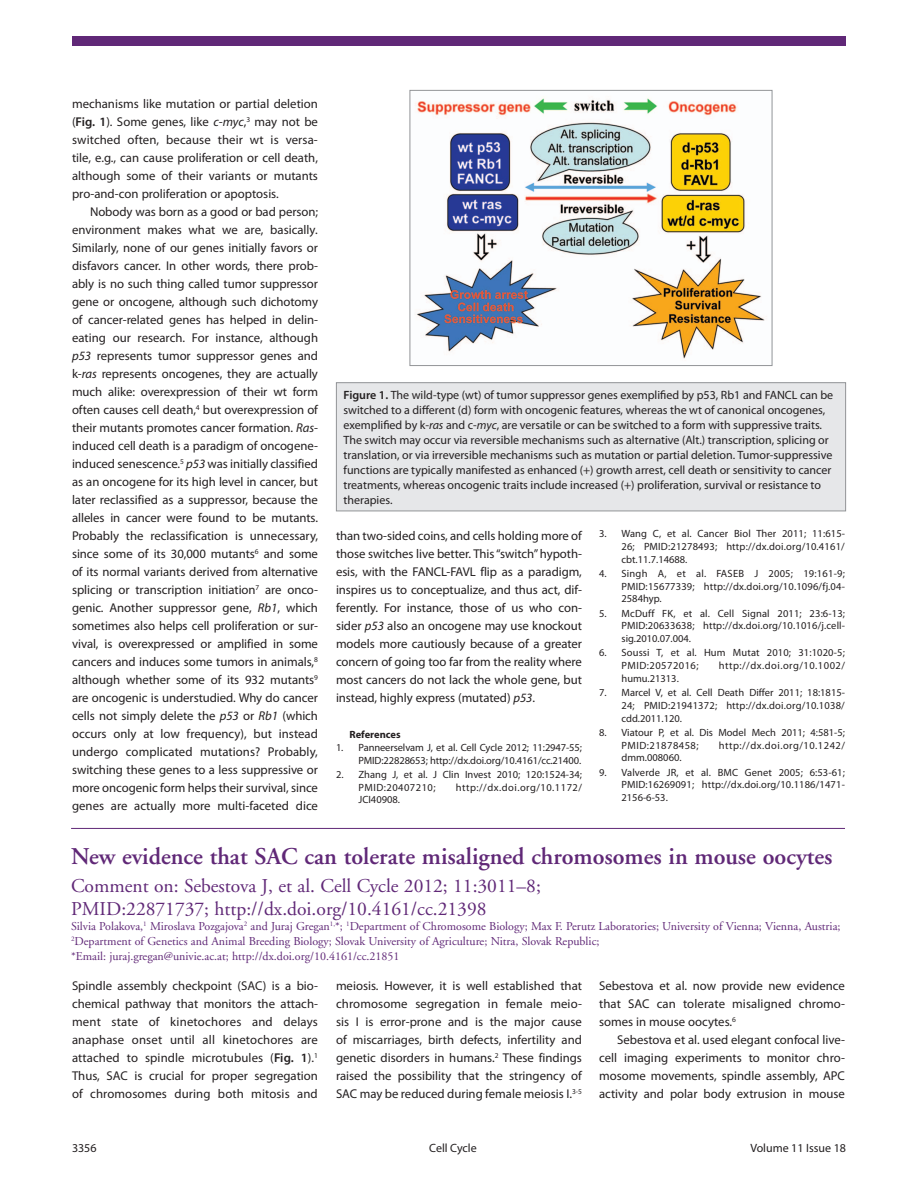
<style>
.page{position:relative;width:918px;height:1188px;background:#fff}
.page>*{position:absolute;margin:0;border:0;box-sizing:border-box;transform-origin:0 0}
.t1{font:600 24px "Adobe Garamond";color:#602877}
.t2{font:19.5px/22.5px "Adobe Garamond";color:#602877}
.t3{font:12.75px/18px "Myriad Pro";color:#231f20;text-align:justify}
.t4{font:12px/15px "Myriad Pro";color:#231f20}
.t5{font:12px/15px "Adobe Garamond";color:#602877}
.t6{font:10.5px/12.8px "Myriad Pro";letter-spacing:.01em;color:#231f20;text-align:justify}
.t7{font:10.5px/12.8px "Myriad Pro";letter-spacing:-.01em;color:#231f20;text-align:right}
.t8{font:10.5px "Myriad Pro";letter-spacing:.045em;color:#231f20}
.t9{font:700 10.5px "Myriad Pro";color:#231f20}
.s1{font-weight:600}
.s2{font-style:italic}
</style>
<div class="page">
<div style="left:72px;top:36px;width:774px;height:10px;background:#602877"></div>
<div style="left:336px;top:383px;width:510px;height:128px;background:#e6e7e9"></div>
<div style="left:336px;top:382px;width:510px;height:129px;border:1px solid #939598"></div>
<img style="left:415px;top:98px;width:352px;height:261px">
<div style="left:410px;top:90px;width:362px;height:276px;border:1px solid #939598"></div>
<hr style="left:71px;top:828px;width:774px;height:1px;background:#602877">
<p class="t3" style="left:72px;top:95px;width:247px">mechanisms like mutation or partial deletion (<span class="s1">Fig. 1</span>). Some genes, like <span class="s2">c-myc</span>,<sup>3</sup> may not be switched often, because their wt is versa&shy;tile, e.g., can cause proliferation or cell death, although some of their variants or mutants pro-and-con proliferation or apoptosis.</p>
<p class="t3" style="left:72px;top:203px;width:248px;text-indent:18px">Nobody was born as a good or bad person; environment makes what we are, basically.<br>Similarly, none of our genes initially favors or disfavors cancer. I n other words, there prob&shy;ably is no such thing called tumor suppressor gene or oncogene, although such dichotomy of cancer-related genes has helped in delin&shy;eating our research. For instance, although <span class="s2">p53</span> represents tumor suppressor genes and k-<span class="s2">ras</span> represents oncogenes, they are actually much alike: overexpression of their wt form often causes cell death,<sup>4</sup> but overexpression of their mutants promotes cancer formation. <span class="s2">Ras&shy;</span>induced cell death is a paradigm of oncogene&shy;induced senescence.<sup>5</sup> <span class="s2">p53</span> was initially classified as an oncogene for its high level in cancer, but later reclassified as a suppressor, because the alleles in cancer were found to be mutants.<br>Probably the reclassification is unnecessary, since some of its 30,000 mutants<sup>6</sup> and some of its normal variants derived from alternative splicing or transcription initiation<sup>7</sup> are onco&shy;genic. Another suppressor gene, <span class="s2">Rb1</span>, which sometimes also helps cell proliferation or sur&shy;vival, is overexpressed or amplified in some cancers and induces some tumors in animals,<sup>8 </sup>although whether some of its 932 mutants<sup>9 </sup>are oncogenic is understudied. Why do cancer cells not simply delete the <span class="s2">p53</span> or <span class="s2">Rb1</span> (which occurs only at low frequency), but instead undergo complicated mutations? Probably, switching these genes to a less suppressive or more oncogenic form helps their survival, since genes are actually more multi-faceted dice</p>
<p class="t4" style="left:344px;top:387px;width:491px"><span class="s1">Figure 1.</span> The wild-type (wt) of tumor suppressor genes exemplified by p53, Rb1 and FANCL can be switched to a different (d) form with oncogenic features, whereas the wt of canonical oncogenes, exemplified by k-<span class="s2">ras</span> and c-<span class="s2">myc</span>, are versatile or can be switched to a form with suppressive traits.<br>The switch may occur via reversible mechanisms such as alternative (Alt.) transcription, splicing or translation, or via irreversible mechanisms such as mutation or partial deletion. Tumor-suppressive functions are typically manifested as enhanced (+) growth arrest, cell death or sensitivity to cancer treatments, whereas oncogenic traits include increased (+) proliferation, survival or resistance to therapies.</p>
<p class="t3" style="left:336px;top:527px;width:247px">than two-sided coins, and cells holding more of those switches live better. This “switch” hypoth&shy;esis, with the FANCL-FAVL flip as a paradigm, inspires us to conceptualize, and thus act, dif&shy;ferently. For instance, those of us who con&shy;sider <span class="s2">p53</span> also an oncogene may use knockout models more cautiously because of a greater concern of going too far from the reality where most cancers do not lack the whole gene, but instead, highly express (mutated) <span class="s2">p53</span>.</p>
<p class="t9" style="left:350px;top:728px;width:53px">References</p>
<p class="t7" style="left:336px;top:741px;width:247px">1. Panneerselvam J, et al. Cell Cycle 2012; 11:2947-55;<br>PMID:22828653; http://dx.doi.org/10.4161/cc.21400.</p>
<p class="t6" style="left:359px;top:768px;width:225px;text-indent:-23px">2. Zhang J, et al. J Clin I nvest 2010; 120:1524-34;<br>PMID:20407210;</p>
<p class="t8" style="left:456px;top:781px;width:128px">http://dx.doi.org/10.1172/</p>
<p class="t6" style="left:359px;top:793px;width:43px">JCI40908.</p>
<p class="t6" style="left:622px;top:527px;width:225px;text-indent:-23px">3. Wang C, et al. Cancer Biol Ther 2011; 11:615- 26; PMID:21278493; http://dx.doi.org/10.4161/ cbt.11.7.14688.</p>
<p class="t6" style="left:622px;top:567px;width:225px;text-indent:-23px">4. Singh A, et al. FASEB J 2005; 19:161-9; PMID:15677339; http://dx.doi.org/10.1096/fj.04- 2584hyp.</p>
<p class="t6" style="left:622px;top:607px;width:225px;text-indent:-23px">5. McDuff FK, et al. Cell Signal 2011; 23:6-13; PMID:20633638; http://dx.doi.org/10.1016/j.cell&shy;sig.2010.07.004.</p>
<p class="t6" style="left:622px;top:646px;width:225px;text-indent:-23px">6. Soussi T, et al. Hum Mutat 2010; 31:1020-5;<br>PMID:20572016;</p>
<p class="t8" style="left:719px;top:659px;width:128px">http://dx.doi.org/10.1002/</p>
<p class="t6" style="left:622px;top:672px;width:59px">humu.21313.</p>
<p class="t6" style="left:622px;top:686px;width:225px;text-indent:-23px">7. Marcel V, et al. Cell Death Differ 2011; 18:1815- 24; PMID:21941372; http://dx.doi.org/10.1038/ cdd.2011.120.</p>
<p class="t6" style="left:622px;top:726px;width:225px;text-indent:-23px">8. Viatour P, et al. Dis Model Mech 2011; 4:581-5;<br>PMID:21878458;</p>
<p class="t8" style="left:719px;top:739px;width:128px">http://dx.doi.org/10.1242/</p>
<p class="t6" style="left:622px;top:751px;width:62px">dmm.008060.</p>
<p class="t6" style="left:622px;top:766px;width:225px;text-indent:-23px">9. Valverde JR, et al. BMC Genet 2005; 6:53-61; PMID:16269091; http://dx.doi.org/10.1186/1471- 2156-6-53.</p>
<h1 class="t1" style="left:71px;top:843px;width:763px">New evidence that SAC can tolerate misaligned chromosomes in mouse oocytes</h1>
<h2 class="t2" style="left:71px;top:875px;width:471px">Comment on: Sebestova J, et al. Cell Cycle 2012; 11:3011–8;<br>PMID:22871737; http://dx.doi.org/10.4161/cc.21398</h2>
<p class="t5" style="left:71px;top:919px;width:771px">Silvia Polakova,<sup>1</sup> Miroslava Pozgajova<sup>2</sup> and Juraj Gregan<sup>1,</sup>*; <sup>1</sup>Department of Chromosome Biology; Max F. Perutz Laboratories; University of Vienna; Vienna, Austria;<br><sup>2</sup>Department of Genetics and Animal Breeding Biology; Slovak University of Agriculture; Nitra, Slovak Republic;<br>*Email: juraj.gregan@univie.ac.at; http://dx.doi.org/10.4161/cc.21851</p>
<p class="t3" style="left:72px;top:977px;width:247px">Spindle assembly checkpoint (SAC) is a bio&shy;chemical pathway that monitors the attach&shy;ment state of kinetochores and delays anaphase onset until all kinetochores are attached to spindle microtubules (<span class="s1">Fig. 1</span>).<sup>1<br></sup>Thus, SAC is crucial for proper segregation of chromosomes during both mitosis and</p>
<p class="t3" style="left:336px;top:977px;width:247px">meiosis. However, it is well established that chromosome segregation in female meio&shy;sis I is error-prone and is the major cause of miscarriages, birth defects, infertility and genetic disorders in humans.<sup>2</sup> These findings raised the possibility that the stringency of SAC may be reduced during female meiosis I.<sup>3-5</sup></p>
<p class="t3" style="left:599px;top:977px;width:247px">Sebestova et al. now provide new evidence that SAC can tolerate misaligned chromo&shy;somes in mouse oocytes.<sup>6</sup></p>
<p class="t3" style="left:599px;top:1031px;width:247px;text-indent:18px">Sebestova et al. used elegant confocal live&shy;cell imaging experiments to monitor chro&shy;mosome movements, spindle assembly, APC activity and polar body extrusion in mouse</p>
<p class="t4" style="left:72px;top:1141px;width:26px">3356</p>
<p class="t4" style="left:429px;top:1141px;width:49px">Cell Cycle</p>
<p class="t4" style="left:750px;top:1141px;width:97px">Volume 11 Issue 18</p>
</div>
